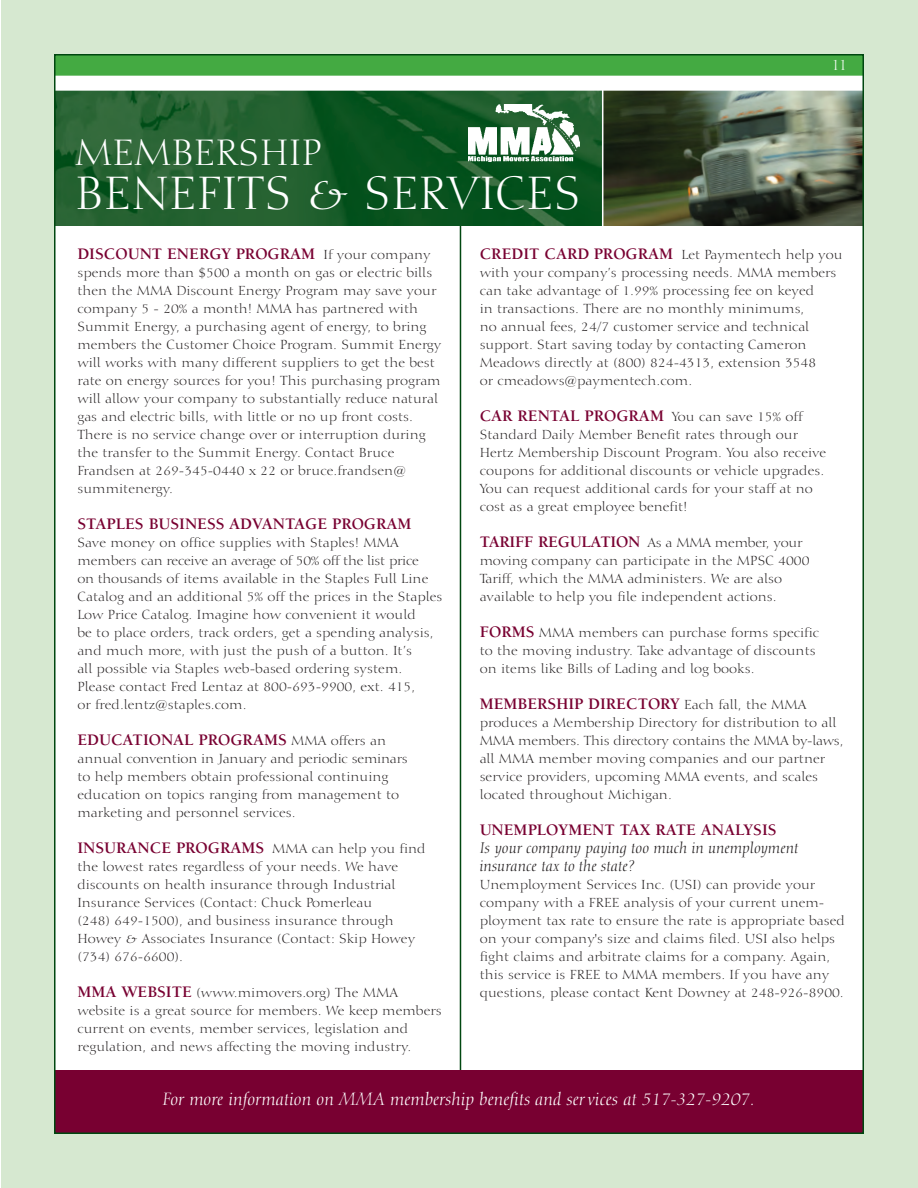
<style>
.page{position:relative;width:918px;height:1188px;background:#fff}
.page>*{position:absolute;margin:0;border:0;box-sizing:border-box;transform-origin:0 0}
.t1{font:45.3px "Calligraphic 810 BT";color:#fff}
.t2{font:35.7px "Calligraphic 810 BT";color:#fff}
.t3{font:italic 17.25px "Calligraphic 810 BT";color:#fff}
.t4{font:700 16.5px "Berkeley";color:#780031}
.t5{font:italic 15px/18px "Calligraphic 810 BT";color:#231f20}
.t6{font:15px "Calligraphic 810 BT";color:#fff}
.t7{font:12.75px/18px "Calligraphic 810 BT";color:#231f20}
.s1{font-family:"Berkeley";font-weight:700;font-size:16.5px;color:#780031}
.s2{font-family:"Calligraphic 810 BT";font-weight:400;font-size:12.75px;color:#231f20}
</style>
<div class="page">
<div style="left:1px;top:0;width:917px;height:1188px;background:#d6e8d0"></div>
<div style="left:54px;top:54px;width:810px;height:1080px;background:#fff"></div>
<hr style="left:460px;top:222px;width:1px;height:912px;background:#004710">
<div style="left:54px;top:1070px;width:810px;height:64px;background:#780031"></div>
<img style="left:57px;top:91px;width:545px;height:134px">
<img style="left:468px;top:105px;width:111px;height:56px">
<img style="left:603px;top:91px;width:258px;height:134px">
<div style="left:54px;top:54px;width:810px;height:24px;background:#44aa42"></div>
<div style="left:54px;top:76px;width:810px;height:15px;background:#fff"></div>
<p class="t6" style="left:831px;top:59px;width:18px">11</p>
<h2 class="t2" style="left:75px;top:138px;width:248px">MEMBERSHIP</h2>
<h1 class="t1" style="left:75px;top:174px;width:507px">BENEFITS &amp; SERVICES</h1>
<p class="t7" style="left:480px;top:247px;width:364px"><span class="s1">CREDIT CARD PROGRAM</span> Let Paymentech help you with your company’s processing needs. MMA members can take advantage of 1.99% processing fee on keyed<br>in transactions. There are no monthly minimums,<br>no annual fees, 24/7 customer service and technical support. Start saving today by contacting Cameron Meadows directly at (800) 824-4313, extension 3548<br>or cmeadows@paymentech.com.</p>
<p class="t4" style="left:480px;top:407px;width:324px">CAR RENTAL PROGRAM <span class="s2">You can save 15% off</span></p>
<p class="t7" style="left:480px;top:427px;width:348px">Standard Daily Member Benefit rates through our Hertz Membership Discount Program. You also receive coupons for additional discounts or vehicle upgrades.<br>You can request additional cards for your staff at no cost as a great employee benefit!</p>
<p class="t7" style="left:480px;top:535px;width:331px"><span class="s1">TARIFF REGULATION</span> As a MMA member, your moving company can participate in the MPSC 4000<br>Tariff, which the MMA administers. We are also available to help you file independent actions.</p>
<p class="t7" style="left:480px;top:625px;width:341px"><span class="s1">FORMS</span> MMA members can purchase forms specific to the moving industry. Take advantage of discounts on items like Bills of Lading and log books.</p>
<p class="t4" style="left:480px;top:695px;width:328px">MEMBERSHIP DIRECTORY <span class="s2">Each fall, the MMA</span></p>
<p class="t7" style="left:480px;top:715px;width:365px">produces a Membership Directory for distribution to all MMA members. This directory contains the MMA by-laws, all MMA member moving companies and our partner service providers, upcoming MMA events, and scales located throughout Michigan.</p>
<p class="t4" style="left:480px;top:821px;width:298px">UNEMPLOYMENT TAX RATE ANALYSIS</p>
<p class="t5" style="left:480px;top:839px;width:320px">Is your company paying too much in unemployment insurance tax to the state?</p>
<p class="t7" style="left:480px;top:877px;width:367px">Unemployment Services Inc. (USI) can provide your company with a FREE analysis of your current unem&shy;ployment tax rate to ensure the rate is appropriate based on your company's size and claims filed. USI also helps fight claims and arbitrate claims for a company. Again, this service is FREE to MMA members. If you have any questions, please contact Kent Downey at 248-926-8900.</p>
<p class="t4" style="left:77px;top:245px;width:355px">DISCOUNT ENERGY PROGRAM <span class="s2">If your company</span></p>
<p class="t7" style="left:77px;top:265px;width:366px">spends more than $500 a month on gas or electric bills then the MMA Discount Energy Program may save your company 5 - 20% a month! MMA has partnered with Summit Energy, a purchasing agent of energy, to bring members the Customer Choice Program. Summit Energy will works with many different suppliers to get the best rate on energy sources for you! This purchasing program will allow your company to substantially reduce natural gas and electric bills, with little or no up front costs.<br>There is no service change over or interruption during the transfer to the Summit Energy. Contact Bruce Frandsen at 269-345-0440 x 22 or bruce.frandsen@ summitenergy.</p>
<p class="t4" style="left:77px;top:515px;width:336px">STAPLES BUSINESS ADVANTAGE PROGRAM</p>
<p class="t7" style="left:77px;top:535px;width:367px">Save money on office supplies with Staples! MMA members can receive an average of 50% off the list price<br>on thousands of items available in the Staples Full Line Catalog and an additional 5% off the prices in the Staples Low Price Catalog. Imagine how convenient it would<br>be to place orders, track orders, get a spending analysis, and much more, with just the push of a button. It’s<br>all possible via Staples web-based ordering system.<br>Please contact Fred Lentaz at 800-693-9900, ext. 415,<br>or fred.lentz@staples.com.</p>
<p class="t4" style="left:77px;top:731px;width:310px">EDUCATIONAL PROGRAMS <span class="s2">MMA offers an</span></p>
<p class="t7" style="left:77px;top:751px;width:332px">annual convention in January and periodic seminars to help members obtain professional continuing education on topics ranging from management to marketing and personnel services.</p>
<p class="t4" style="left:77px;top:839px;width:350px">INSURANCE PROGRAMS <span class="s2">MMA can help you find</span></p>
<p class="t7" style="left:77px;top:859px;width:339px">the lowest rates regardless of your needs. We have discounts on health insurance through Industrial Insurance Services (Contact: Chuck Pomerleau<br>(248) 649-1500), and business insurance through Howey &amp; Associates Insurance (Contact: Skip Howey (734) 676-6600).</p>
<p class="t7" style="left:77px;top:985px;width:366px"><span class="s1">MMA WEBSITE</span> (www.mimovers.org) The MMA website is a great source for members. We keep members current on events, member services, legislation and regulation, and news affecting the moving industry.</p>
<h3 class="t3" style="left:162px;top:1089px;width:594px">For more information on MMA membership benefits and ser vices at 517-327-9207.</h3>
</div>
